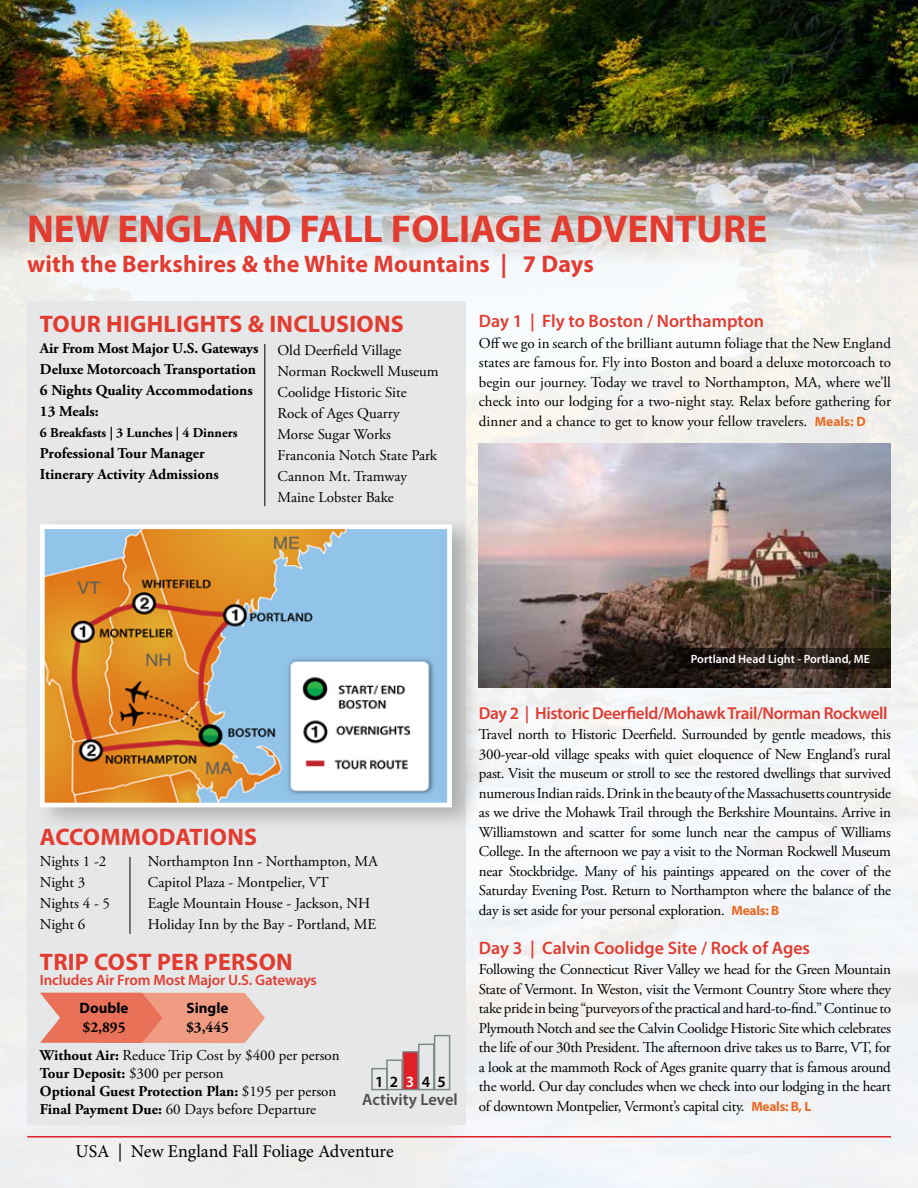
<style>
.page{position:relative;width:918px;height:1188px;background:#fff}
.page>*{position:absolute;margin:0;border:0;box-sizing:border-box;transform-origin:0 0}
.t1{font:700 39px "Myriad Pro";color:#e23c31}
.t2{font:700 24px "Myriad Pro";letter-spacing:.01em;color:#e23c31}
.t3{font:600 18px "Myriad Pro";color:#e23c31}
.t4{font:18px "Minion Pro";letter-spacing:-.005em;color:#000}
.t5{font:600 17.25px "Myriad Pro";letter-spacing:-.025em;color:#e23c31}
.t6{font:600 16.5px "Myriad Pro";color:#4d4d4f}
.t7{font:600 15.6px "Myriad Pro";letter-spacing:.47em;color:#000}
.t8{font:15px/19.5px "Adobe Garamond Pro";color:#000;text-align:justify}
.t9{font:700 15px/21px "Adobe Garamond Pro";color:#000}
.t10{font:600 15px "Myriad Pro";letter-spacing:-.01em;color:#e23c31}
.t11{font:700 15px "Myriad Pro";color:#000}
.t12{font:700 13.5px "Adobe Garamond Pro";color:#000}
.t13{font:600 12px "Myriad Pro";color:#fff}
.s1{font-family:"Myriad Pro";font-weight:700;font-size:13.5px;color:#ea6924}
.s2{font-weight:700}
.s3{color:#fff}
</style>
<div class="page">
<div style="left:27px;top:301px;width:438px;height:824px;background:#e6e7e8"></div>
<img style="left:0;top:0;width:918px;height:293px">
<div style="left:36px;top:515px;width:447px;height:318px;background:#000;opacity:.24"></div>
<img style="left:46px;top:530px;width:400px;height:271px">
<div style="left:40px;top:524px;width:412px;height:283px;border:5px solid #fff"></div>
<img style="left:479px;top:444px;width:412px;height:244px">
<hr style="left:27px;top:1136px;width:864px;height:2px;background:#e11f27">
<hr style="left:265px;top:344px;width:1px;height:162px;background:#000">
<hr style="left:130px;top:857px;width:1px;height:78px;background:#000">
<svg style="left:680px;top:648px;width:211px;height:21px;background:#211913"></svg>
<svg style="left:40px;top:992px;width:225px;height:51px;background:#ea9079"></svg>
<div style="left:371px;top:1068px;width:17px;height:22px;border:1px solid #7a8586"></div>
<div style="left:386px;top:1059px;width:17px;height:31px;border:1px solid #7a8586"></div>
<div style="left:402px;top:1051px;width:17px;height:39px;background:#e11f27;border:1px solid #7a8586"></div>
<div style="left:418px;top:1044px;width:17px;height:46px;border:1px solid #7a8586"></div>
<div style="left:434px;top:1035px;width:16px;height:55px;border:1px solid #7a8586"></div>
<h1 class="t1" style="left:27px;top:203px;width:742px">NEW ENGLAND FALL FOLIAGE ADVENTURE</h1>
<h2 class="t2" style="left:27px;top:248px;width:568px">with the Berkshires &amp; the White Mountains | 7 Days</h2>
<h2 class="t2" style="left:40px;top:308px;width:365px">TOUR HIGHLIGHTS &amp; INCLUSIONS</h2>
<p class="t9" style="left:40px;top:338px;width:220px">Air From Most Major U.S. Gateways<br>Deluxe Motorcoach Transportation<br>6 Nights Quality Accommodations<br>13 Meals:</p>
<p class="t12" style="left:40px;top:425px;width:199px">6 Breakfasts | 3 Lunches | 4 Dinners</p>
<p class="t9" style="left:40px;top:443px;width:180px">Professional Tour Manager<br>Itinerary Activity Admissions</p>
<p class="t3" style="left:479px;top:310px;width:287px">Day 1 | Fly to Boston / Northampton</p>
<p class="t8" style="left:479px;top:334px;width:414px">Off we go in search of the brilliant autumn foliage that the New England states are famous for. Fly into Boston and board a deluxe motorcoach to begin our journey. Today we travel to Northampton, MA, where we’ll check into our lodging for a two-night stay. Relax before gathering for dinner and a chance to get to know your fellow travelers. <span class="s1">Meals: D</span></p>
<p class="t8" style="left:278px;top:340px;width:163px;line-height:21px;text-align:left">Old Deerfield Village<br>Norman Rockwell Museum<br>Coolidge Historic Site<br>Rock of Ages Quarry<br>Morse Sugar Works<br>Franconia Notch State Park<br>Cannon Mt. Tramway<br>Maine Lobster Bake</p>
<h2 class="t2" style="left:40px;top:821px;width:219px">ACCOMMODATIONS</h2>
<p class="t8" style="left:40px;top:852px;width:68px">Nights 1 -2</p>
<p class="t8" style="left:148px;top:852px;width:231px">Northampton Inn - Northampton, MA</p>
<p class="t8" style="left:40px;top:873px;width:47px">Night 3</p>
<p class="t8" style="left:148px;top:873px;width:182px">Capitol Plaza - Montpelier, VT</p>
<p class="t8" style="left:40px;top:894px;width:72px">Nights 4 - 5</p>
<p class="t8" style="left:148px;top:894px;width:224px">Eagle Mountain House - Jackson, NH</p>
<p class="t8" style="left:40px;top:915px;width:47px">Night 6</p>
<p class="t8" style="left:148px;top:915px;width:230px">Holiday Inn by the Bay - Portland, ME</p>
<h2 class="t2" style="left:40px;top:953px;width:254px">TRIP COST PER PERSON</h2>
<h2 class="t2" style="left:40px;top:946px;width:254px">TRIP COST PER PERSON</h2>
<p class="t10" style="left:40px;top:970px;width:278px">Includes Air From Most Major U.S. Gateways</p>
<p class="t11" style="left:72px;top:996px;width:50px">Double</p>
<p class="t9" style="left:75px;top:1015px;width:44px">$2,895</p>
<p class="t11" style="left:80px;top:998px;width:50px">Double</p>
<p class="t9" style="left:83px;top:1017px;width:44px">$2,895</p>
<p class="t11" style="left:166px;top:996px;width:43px">Single</p>
<p class="t9" style="left:165px;top:1015px;width:44px">$3,445</p>
<p class="t11" style="left:187px;top:998px;width:43px">Single</p>
<p class="t9" style="left:186px;top:1017px;width:44px">$3,445</p>
<p class="t8" style="left:40px;top:1047px;width:301px;line-height:18px;text-align:left"><span class="s2">Without Air:</span> Reduce Trip Cost by $400 per person <span class="s2">Tour Deposit:</span> $300 per person<br><span class="s2">Optional Guest Protection Plan:</span> $195 per person <span class="s2">Final Payment Due:</span> 60 Days before Departure</p>
<p class="t7" style="left:375px;top:1071px;width:72px">12<span class="s3">3</span>45</p>
<p class="t6" style="left:362px;top:1089px;width:97px">Activity Level</p>
<p class="t4" style="left:75px;top:1139px;width:320px">USA | New England Fall Foliage Adventure</p>
<p class="t13" style="left:691px;top:651px;width:181px">Portland Head Light - Portland, ME</p>
<p class="t5" style="left:479px;top:702px;width:410px">Day 2 | Historic Deerfield/Mohawk Trail/Norman Rockwell</p>
<p class="t8" style="left:479px;top:725px;width:414px">Travel north to Historic Deerfield. Surrounded by gentle meadows, this 300-year-old village speaks with quiet eloquence of New England’s rural past. Visit the museum or stroll to see the restored dwellings that survived numerous Indian raids. Drink in the beauty of the Massachusetts countryside as we drive the Mohawk Trail through the Berkshire Mountains. Arrive in Williamstown and scatter for some lunch near the campus of Williams College. In the afternoon we pay a visit to the Norman Rockwell Museum near Stockbridge. Many of his paintings appeared on the cover of the Saturday Evening Post. Return to Northampton where the balance of the day is set aside for your personal exploration. <span class="s1">Meals: B</span></p>
<p class="t3" style="left:479px;top:936px;width:333px">Day 3 | Calvin Coolidge Site / Rock of Ages</p>
<p class="t8" style="left:479px;top:960px;width:414px">Following the Connecticut River Valley we head for the Green Mountain State of Vermont. In Weston, visit the Vermont Country Store where they take pride in being “purveyors of the practical and hard-to-find.” Continue to Plymouth Notch and see the Calvin Coolidge Historic Site which celebrates the life of our 30th President. The afternoon drive takes us to Barre, VT, for a look at the mammoth Rock of Ages granite quarry that is famous around the world. Our day concludes when we check into our lodging in the heart of downtown Montpelier, Vermont’s capital city. <span class="s1">Meals: B, L</span></p>
</div>
